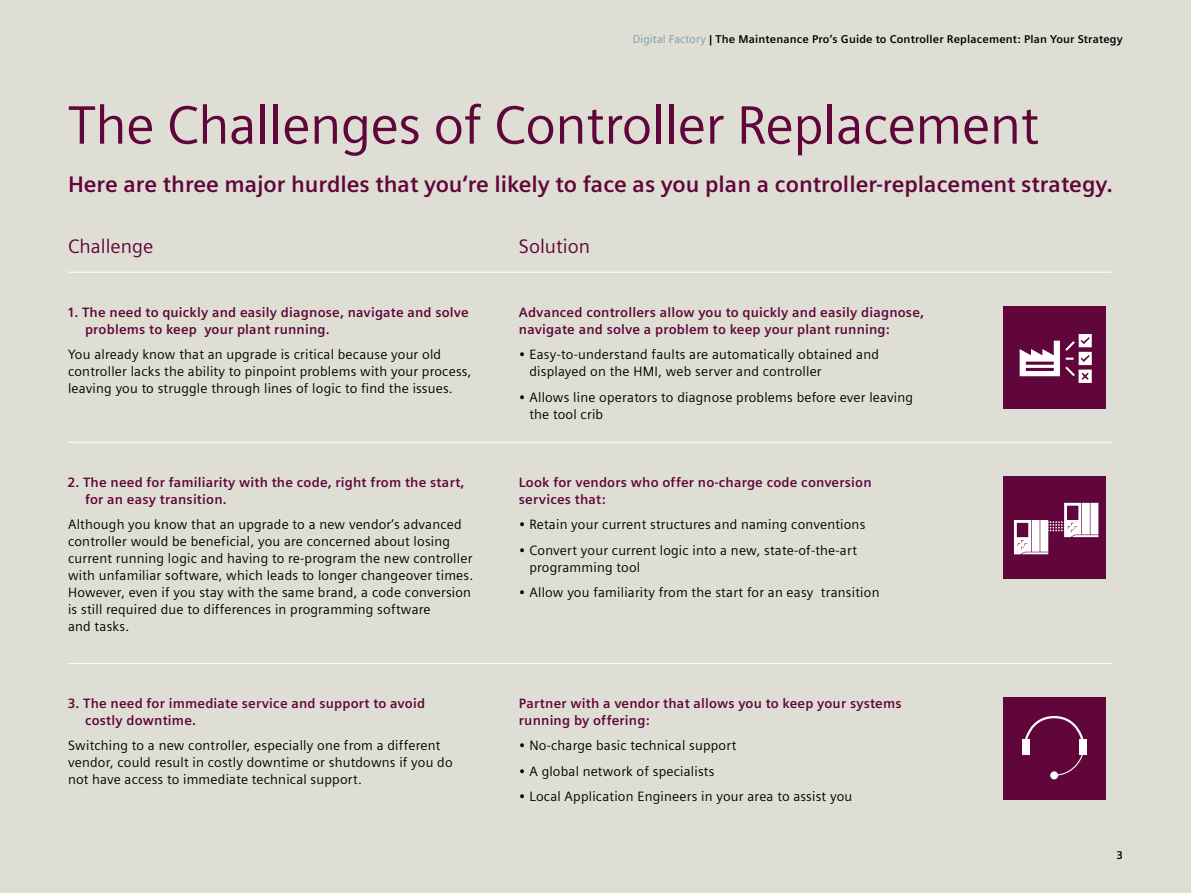
<style>
.page{position:relative;width:1191px;height:893px;background:#dfded5}
.page>*{position:absolute;margin:0;border:0;box-sizing:border-box;transform-origin:0 0}
.t1{font:54px "Siemens Sans";letter-spacing:-.01em;color:#60063a}
.t2{font:700 22.5px "Siemens Sans";color:#60063a}
.t3{font:19.5px "Siemens Sans";color:#60063a}
.t4{font:13.5px/17px "Siemens Sans";letter-spacing:.015em;color:#000}
.t5{font:700 13.5px/17px "Siemens Sans";letter-spacing:.015em;color:#60063a}
.t6{font:700 11.25px "Siemens Sans";letter-spacing:.015em;color:#000}
.s1{font-weight:400;color:#7b9aa9}
</style>
<div class="page">
<div style="left:1003px;top:306px;width:103px;height:102px;background:#60063a"></div>
<svg style="left:1019px;top:334px;width:72px;height:49px"></svg>
<div style="left:1003px;top:476px;width:103px;height:102px;background:#60063a"></div>
<svg style="left:1014px;top:503px;width:84px;height:51px"></svg>
<div style="left:1003px;top:697px;width:103px;height:102px;background:#60063a"></div>
<div style="left:1021px;top:739px;width:8px;height:16px;background:#fff"></div>
<div style="left:1078px;top:739px;width:8px;height:16px;background:#fff"></div>
<div style="left:1050px;top:771px;width:8px;height:8px;background:#fff;border-radius:50%"></div>
<svg style="left:1052px;top:752px;width:31px;height:24px"></svg>
<svg style="left:1025px;top:716px;width:59px;height:29px"></svg>
<hr style="left:68px;top:442px;width:1043px;height:1px;background:#fff">
<hr style="left:68px;top:272px;width:1043px;height:1px;background:#fff">
<hr style="left:68px;top:663px;width:1043px;height:1px;background:#fff">
<p class="t6" style="left:633px;top:32px;width:491px"><span class="s1">Digital Factory</span> | The Maintenance Pro’s Guide to Controller Replacement: Plan Your Strategy</p>
<h1 class="t1" style="left:68px;top:95px;width:972px">The Challenges of Controller Replacement</h1>
<h2 class="t2" style="left:68px;top:172px;width:1046px">Here are three major hurdles that you‘re likely to face as you plan a controller-replacement strategy.</h2>
<h3 class="t3" style="left:68px;top:235px;width:87px">Challenge</h3>
<h3 class="t3" style="left:519px;top:235px;width:73px">Solution</h3>
<p class="t5" style="left:85px;top:304px;width:385px;text-indent:-17px">1. The need to quickly and easily diagnose, navigate and solve problems to keep your plant running.</p>
<p class="t4" style="left:68px;top:346px;width:405px">You already know that an upgrade is critical because your old controller lacks the ability to pinpoint problems with your process, leaving you to struggle through lines of logic to find the issues.</p>
<p class="t5" style="left:85px;top:474px;width:381px;text-indent:-17px">2. The need for familiarity with the code, right from the start, for an easy transition.</p>
<p class="t4" style="left:68px;top:516px;width:407px">Although you know that an upgrade to a new vendor‘s advanced controller would be beneficial, you are concerned about losing current running logic and having to re-program the new controller with unfamiliar software, which leads to longer changeover times.<br>However, even if you stay with the same brand, a code conversion is still required due to differences in programming software<br>and tasks.</p>
<p class="t5" style="left:85px;top:695px;width:341px;text-indent:-17px">3. The need for immediate service and support to avoid costly downtime.</p>
<p class="t4" style="left:68px;top:737px;width:386px">Switching to a new controller, especially one from a different vendor, could result in costly downtime or shutdowns if you do not have access to immediate technical support.</p>
<p class="t5" style="left:519px;top:304px;width:406px">Advanced controllers allow you to quickly and easily diagnose, navigate and solve a problem to keep your plant running:</p>
<p class="t4" style="left:529px;top:346px;width:351px;text-indent:-11px">• Easy-to-understand faults are automatically obtained and displayed on the HMI, web server and controller</p>
<p class="t4" style="left:529px;top:389px;width:385px;text-indent:-11px">• Allows line operators to diagnose problems before ever leaving the tool crib</p>
<p class="t5" style="left:519px;top:474px;width:354px">Look for vendors who offer no-charge code conversion services that:</p>
<p class="t4" style="left:519px;top:516px;width:348px">• Retain your current structures and naming conventions</p>
<p class="t4" style="left:529px;top:542px;width:329px;text-indent:-11px">• Convert your current logic into a new, state-of-the-art programming tool</p>
<p class="t4" style="left:519px;top:584px;width:362px">• Allow you familiarity from the start for an easy transition</p>
<p class="t5" style="left:519px;top:695px;width:384px">Partner with a vendor that allows you to keep your systems running by offering:</p>
<p class="t4" style="left:519px;top:737px;width:219px">• No-charge basic technical support</p>
<p class="t4" style="left:519px;top:763px;width:197px">• A global network of specialists</p>
<p class="t4" style="left:519px;top:788px;width:335px">• Local Application Engineers in your area to assist you</p>
<p class="t6" style="left:1117px;top:849px;width:8px">3</p>
</div>
